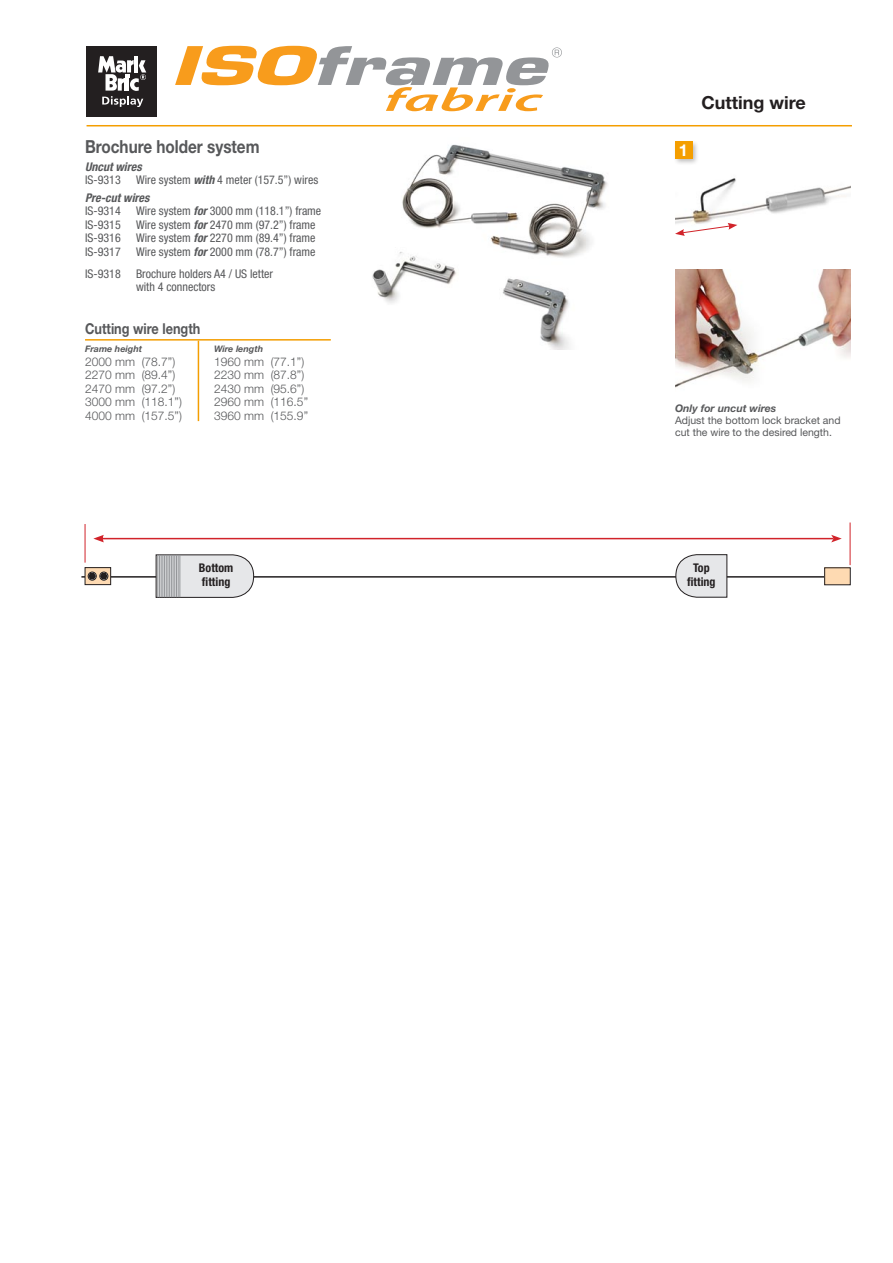
<style>
.page{position:relative;width:893px;height:1263px;background:#fff}
.page>*{position:absolute;margin:0;border:0;box-sizing:border-box;transform-origin:0 0}
.Rubrik{font:700 18px "Helvetica Neue";color:#57585a;scale:.85 1}
.t1{font:700 18px "Helvetica Neue";color:#231f20}
.t2{font:700 16.5px "Helvetica Neue";color:#fff}
.Rubrik-2{font:700 15px "Helvetica Neue";color:#57585a;scale:.85 1}
.t3{font:condensed 12px/13.5px "Helvetica Neue";color:#57585a}
.t4{font:300 12px "Helvetica Neue";color:#57585a}
.t5{font:700 condensed 12px/14.4px "Helvetica Neue";color:#231f20;text-align:center}
.t6{font:italic 700 condensed 12px "Helvetica Neue";color:#57585a}
.Fakta{font:10.5px/12px "Helvetica Neue";color:#57585a}
.Fakta-2{font:italic 700 10.5px "Helvetica Neue";color:#57585a}
.t7{font:italic 700 9px "Helvetica Neue";color:#57585a}
.s1{font-weight:700;font-style:italic}
</style>
<div class="page">
<hr style="left:81px;top:576px;width:768px;height:2px;background:#231f20">
<svg style="left:87px;top:569px;width:22px;height:14px"></svg>
<div style="left:85px;top:567px;width:26px;height:18px;border:1px solid #231f20"></div>
<svg style="left:675px;top:554px;width:52px;height:44px;background:#dbdbdd"></svg>
<svg style="left:156px;top:554px;width:98px;height:44px;background:#d6d7d9"></svg>
<div style="left:100px;top:572px;width:8px;height:8px;border:1px solid #231f20;border-radius:50%"></div>
<div style="left:88px;top:572px;width:8px;height:8px;border:1px solid #231f20;border-radius:50%"></div>
<svg style="left:88px;top:573px;width:20px;height:6px"></svg>
<hr style="left:85px;top:524px;width:1px;height:39px;background:#d1232a">
<hr style="left:102px;top:538px;width:731px;height:1px;background:#d1232a">
<svg style="left:831px;top:535px;width:11px;height:7px"></svg>
<svg style="left:93px;top:535px;width:11px;height:7px"></svg>
<hr style="left:850px;top:522px;width:1px;height:43px;background:#d1232a">
<hr style="left:157px;top:555px;width:1px;height:42px;background:#939598">
<hr style="left:159px;top:555px;width:1px;height:42px;background:#939598">
<hr style="left:161px;top:555px;width:1px;height:42px;background:#939598">
<hr style="left:163px;top:555px;width:1px;height:42px;background:#939598">
<hr style="left:164px;top:555px;width:1px;height:42px;background:#939598">
<hr style="left:166px;top:555px;width:1px;height:42px;background:#939598">
<hr style="left:168px;top:555px;width:1px;height:42px;background:#939598">
<hr style="left:169px;top:555px;width:1px;height:42px;background:#939598">
<hr style="left:171px;top:555px;width:1px;height:42px;background:#939598">
<hr style="left:173px;top:555px;width:1px;height:42px;background:#939598">
<hr style="left:175px;top:555px;width:1px;height:42px;background:#939598">
<hr style="left:176px;top:555px;width:1px;height:42px;background:#939598">
<hr style="left:178px;top:555px;width:1px;height:42px;background:#939598">
<hr style="left:180px;top:555px;width:1px;height:42px;background:#939598">
<div style="left:825px;top:568px;width:25px;height:17px;background:#fedab2"></div>
<hr style="left:87px;top:125px;width:765px;height:1px;background:#f49e00">
<img style="left:372px;top:144px;width:236px;height:205px">
<div style="left:87px;top:46px;width:70px;height:70px;background:#231f20"></div>
<svg style="left:98px;top:56px;width:48px;height:51px"></svg>
<svg style="left:175px;top:46px;width:387px;height:65px"></svg>
<hr style="left:85px;top:339px;width:246px;height:2px;background:#f49e00">
<hr style="left:198px;top:341px;width:1px;height:80px;background:#f49e00">
<img style="left:675px;top:178px;width:175px;height:45px">
<div style="left:673px;top:139px;width:46px;height:35px;background:#231f20;opacity:.3"></div>
<div style="left:675px;top:141px;width:17px;height:17px;background:#f49e00"></div>
<img style="left:675px;top:269px;width:175px;height:119px">
<svg style="left:675px;top:223px;width:62px;height:13px"></svg>
<p class="Rubrik" style="left:85px;top:135px;width:207px">Brochure holder system</p>
<p class="t6" style="left:85px;top:159px;width:58px">Uncut wires</p>
<p class="t3" style="left:85px;top:173px;width:37px">IS-9313</p>
<p class="t3" style="left:136px;top:173px;width:184px">Wire system <span class="s1">with</span> 4 meter (157.5”) wires</p>
<p class="t6" style="left:85px;top:190px;width:66px">Pre-cut wires</p>
<p class="t3" style="left:85px;top:204px;width:37px">IS-9314</p>
<p class="t3" style="left:136px;top:204px;width:187px">Wire system <span class="s1">for</span> 3000 mm (118.1”) frame</p>
<p class="t3" style="left:85px;top:218px;width:37px">IS-9315</p>
<p class="t3" style="left:136px;top:218px;width:181px">Wire system <span class="s1">for</span> 2470 mm (97.2”) frame</p>
<p class="t3" style="left:85px;top:231px;width:37px">IS-9316</p>
<p class="t3" style="left:136px;top:231px;width:181px">Wire system <span class="s1">for</span> 2270 mm (89.4”) frame</p>
<p class="t3" style="left:85px;top:245px;width:37px">IS-9317</p>
<p class="t3" style="left:136px;top:245px;width:181px">Wire system <span class="s1">for</span> 2000 mm (78.7”) frame</p>
<p class="t3" style="left:85px;top:267px;width:37px">IS-9318</p>
<p class="t3" style="left:136px;top:267px;width:139px">Brochure holders A4 / US letter with 4 connectors</p>
<p class="Rubrik-2" style="left:85px;top:320px;width:137px">Cutting wire length</p>
<p class="t7" style="left:85px;top:343px;width:59px">Frame height</p>
<p class="t7" style="left:214px;top:343px;width:51px">Wire length</p>
<p class="t4" style="left:85px;top:354px;width:92px">2000 mm (78.7”)</p>
<p class="t4" style="left:214px;top:354px;width:92px">1960 mm (77.1”)</p>
<p class="t4" style="left:85px;top:367px;width:92px">2270 mm (89.4”)</p>
<p class="t4" style="left:214px;top:367px;width:92px">2230 mm (87.8”)</p>
<p class="t4" style="left:85px;top:381px;width:92px">2470 mm (97.2”)</p>
<p class="t4" style="left:214px;top:381px;width:92px">2430 mm (95.6”)</p>
<p class="t4" style="left:85px;top:394px;width:98px">3000 mm (118.1”)</p>
<p class="t4" style="left:214px;top:394px;width:96px">2960 mm (116.5”</p>
<p class="t4" style="left:85px;top:408px;width:98px">4000 mm (157.5”)</p>
<p class="t4" style="left:214px;top:408px;width:96px">3960 mm (155.9”</p>
<p class="t5" style="left:199px;top:560px;width:36px;text-align:left">Bottom fitting</p>
<p class="t2" style="left:679px;top:140px;width:11px">1</p>
<p class="t1" style="left:702px;top:91px;width:106px">Cutting wire</p>
<p class="Fakta-2" style="left:675px;top:401px;width:103px">Only for uncut wires</p>
<p class="Fakta" style="left:675px;top:414px;width:167px">Adjust the bottom lock bracket and cut the wire to the desired length.</p>
<p class="t5" style="left:687px;top:560px;width:30px">Top fitting</p>
</div>
